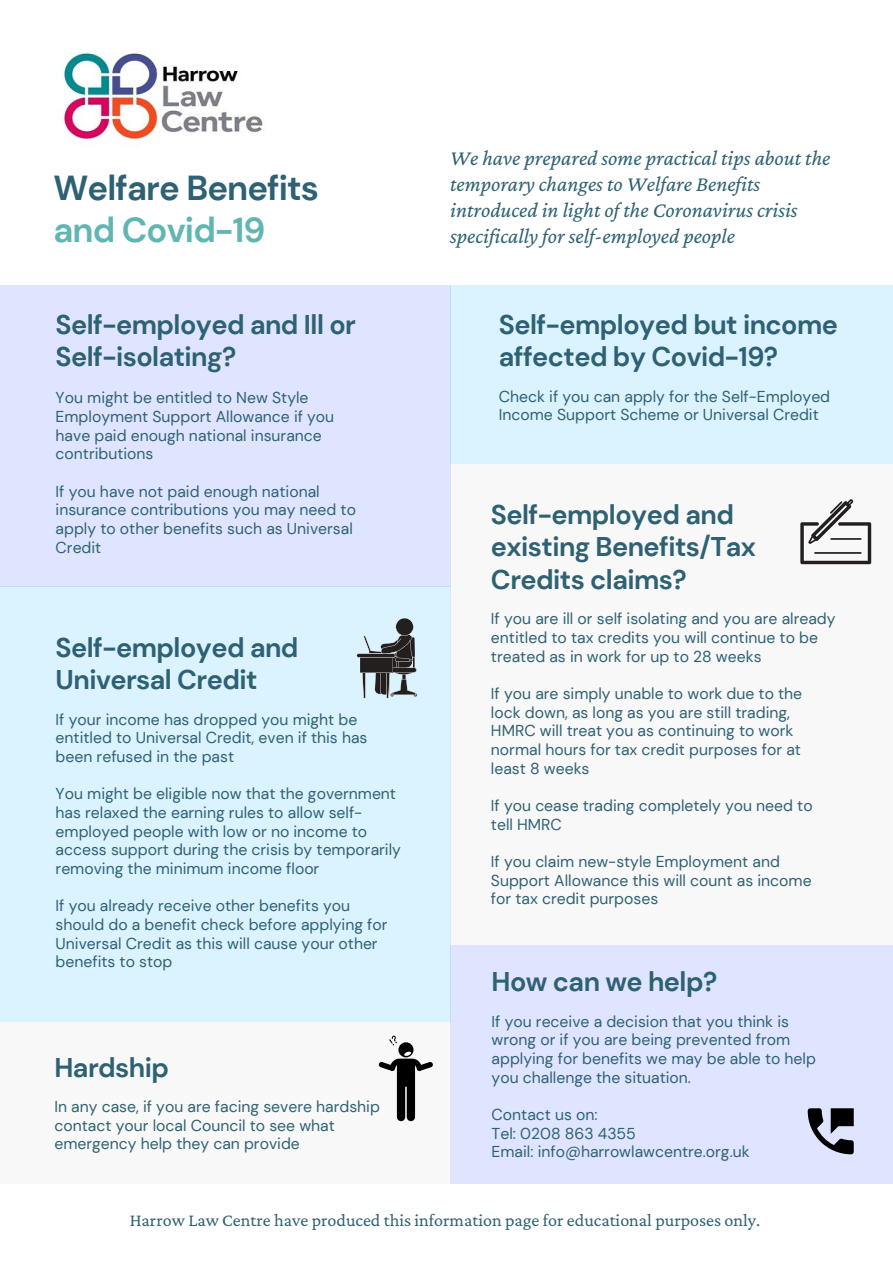
<style>
.page{position:relative;width:893px;height:1263px;background:#fff}
.page>*{position:absolute;margin:0;border:0;box-sizing:border-box;transform-origin:0 0}
.t1{font:700 34.65px "DM Sans";letter-spacing:-.025em;color:#2e6173}
.t2{font:700 34.65px "DM Sans";letter-spacing:-.025em;color:#61b6b3}
.t3{font:700 27px/32.2px "DM Sans";letter-spacing:-.02em;color:#2e6173}
.t4{font:italic 21.75px/25.9px "Crimson Pro";color:#2e6173}
.t5{font:18px "Crimson Pro";color:#2e6173}
.t6{font:15.75px/18.7px "DM Sans";color:#2e6173}
</style>
<div class="page">
<div style="left:450px;top:285px;width:443px;height:179px;background:#dbf2ff"></div>
<div style="left:0;top:1022px;width:450px;height:161px;background:#f8f8f8"></div>
<div style="left:0;top:285px;width:450px;height:302px;background:#e0e5ff"></div>
<img style="left:63px;top:52px;width:200px;height:88px">
<div style="left:450px;top:464px;width:443px;height:481px;background:#f8f8f8"></div>
<div style="left:0;top:587px;width:450px;height:435px;background:#dbf2ff"></div>
<div style="left:450px;top:945px;width:443px;height:238px;background:#e0e5ff"></div>
<svg style="left:356px;top:618px;width:61px;height:80px"></svg>
<svg style="left:800px;top:499px;width:71px;height:65px"></svg>
<hr style="left:814px;top:552px;width:47px;height:2px;background:#231f20">
<hr style="left:830px;top:538px;width:31px;height:2px;background:#231f20">
<svg style="left:807px;top:1108px;width:46px;height:46px"></svg>
<svg style="left:379px;top:1035px;width:54px;height:86px"></svg>
<h1 class="t1" style="left:53px;top:166px;width:267px">Welfare Benefits</h1>
<h1 class="t2" style="left:53px;top:207px;width:214px">and Covid-19</h1>
<h2 class="t3" style="left:56px;top:309px;width:302px">Self-employed and Ill or<br>Self-isolating?</h2>
<p class="t6" style="left:56px;top:389px;width:280px">You might be entitled to New Style<br>Employment Support Allowance if you have paid enough national insurance contributions</p>
<p class="t6" style="left:56px;top:482px;width:302px">If you have not paid enough national insurance contributions you may need to apply to other benefits such as Universal<br>Credit</p>
<h2 class="t3" style="left:56px;top:632px;width:244px">Self-employed and<br>Universal Credit</h2>
<p class="t6" style="left:56px;top:710px;width:313px">If your income has dropped you might be entitled to Universal Credit, even if this has been refused in the past</p>
<p class="t6" style="left:56px;top:784px;width:347px">You might be eligible now that the government has relaxed the earning rules to allow self&shy;employed people with low or no income to access support during the crisis by temporarily removing the minimum income floor</p>
<p class="t6" style="left:56px;top:896px;width:333px">If you already receive other benefits you should do a benefit check before applying for Universal Credit as this will cause your other benefits to stop</p>
<h2 class="t3" style="left:54px;top:1051px;width:116px">Hardship</h2>
<p class="t6" style="left:54px;top:1097px;width:327px">In any case, if you are facing severe hardship contact your local Council to see what emergency help they can provide</p>
<h3 class="t4" style="left:450px;top:145px;width:382px">We have prepared some practical tips about the temporary changes to Welfare Benefits introduced in light of the Coronavirus crisis specifically for self-employed people</h3>
<h2 class="t3" style="left:499px;top:309px;width:340px">Self-employed but income affected by Covid-19?</h2>
<p class="t6" style="left:499px;top:387px;width:333px">Check if you can apply for the Self-Employed<br>Income Support Scheme or Universal Credit</p>
<h2 class="t3" style="left:491px;top:499px;width:266px">Self-employed and existing Benefits/Tax<br>Credits claims?</h2>
<p class="t6" style="left:491px;top:609px;width:346px">If you are ill or self isolating and you are already entitled to tax credits you will continue to be treated as in work for up to 28 weeks</p>
<p class="t6" style="left:491px;top:684px;width:313px">If you are simply unable to work due to the lock down, as long as you are still trading, HMRC will treat you as continuing to work normal hours for tax credit purposes for at least 8 weeks</p>
<p class="t6" style="left:491px;top:796px;width:323px">If you cease trading completely you need to tell HMRC</p>
<p class="t6" style="left:491px;top:852px;width:322px">If you claim new-style Employment and<br>Support Allowance this will count as income for tax credit purposes</p>
<h2 class="t3" style="left:491px;top:966px;width:227px">How can we help?</h2>
<p class="t6" style="left:491px;top:1012px;width:326px">If you receive a decision that you think is wrong or if you are being prevented from applying for benefits we may be able to help you challenge the situation.</p>
<p class="t6" style="left:491px;top:1105px;width:260px">Contact us on:<br>Tel: 0208 863 4355<br>Email: info@harrowlawcentre.org.uk</p>
<p class="t5" style="left:130px;top:1210px;width:632px">Harrow Law Centre have produced this information page for educational purposes only.</p>
</div>
